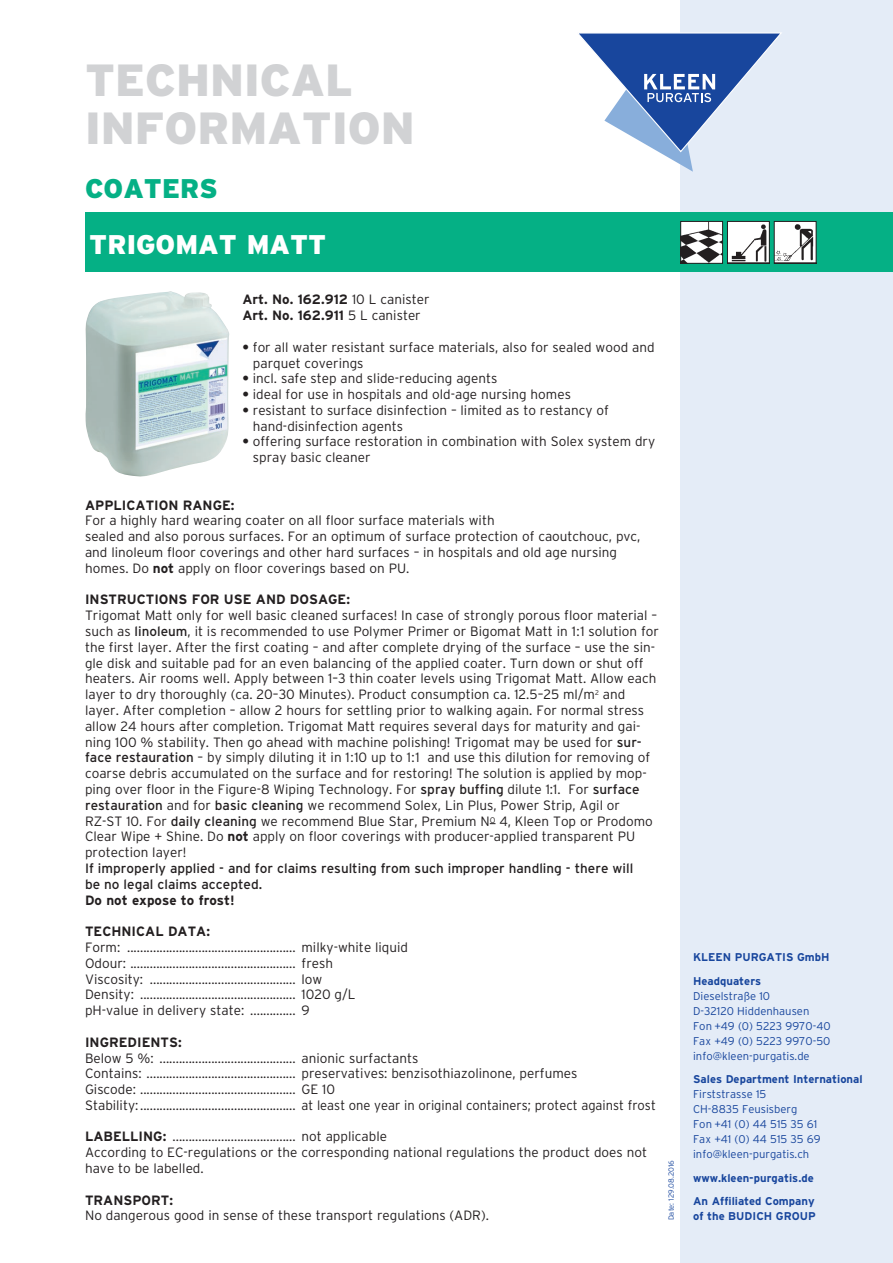
<style>
.page{position:relative;width:893px;height:1263px;background:#fff}
.page>*{position:absolute;margin:0;border:0;box-sizing:border-box;transform-origin:0 0}
.Technische_Informati{font:900 45px "Interstate";color:#d1d2d4}
.Produktname{font:900 27px "Interstate";color:#fff}
.Produktgruppe{font:900 27px "Interstate";color:#05b085}
.Grundschrift{font:300 13.5px/15.8px "Interstate";color:#231f20}
.Grundschrift-2{font:700 13.5px "Interstate";color:#231f20}
.Grundschrift-3{font:13.5px/15.8px "Interstate";color:#231f20}
.t1{font:300 11.25px/15px "Interstate";color:#18469d}
.t2{font:700 11.25px/15px "Interstate";color:#18469d}
.t3{font:300 7.5px "Interstate";color:#18469d}
.s1{font-weight:300}
.s2{font-weight:700}
.s3{font-weight:400}
</style>
<div class="page">
<div style="left:680px;top:0;width:213px;height:1263px;background:#e4ecf7"></div>
<svg style="left:579px;top:32px;width:203px;height:140px"></svg>
<div style="left:85px;top:213px;width:808px;height:59px;background:#05b085"></div>
<img style="left:729px;top:223px;width:39px;height:39px">
<div style="left:727px;top:221px;width:43px;height:43px;border:1px solid #231f20"></div>
<img style="left:776px;top:223px;width:38px;height:39px">
<div style="left:774px;top:221px;width:42px;height:43px;border:1px solid #231f20"></div>
<img style="left:682px;top:223px;width:39px;height:39px">
<div style="left:680px;top:221px;width:43px;height:43px;border:1px solid #231f20"></div>
<img style="left:85px;top:291px;width:144px;height:186px">
<p class="Technische_Informati" style="left:85px;top:55px;width:269px">TECHNICAL</p>
<p class="Technische_Informati" style="left:85px;top:103px;width:331px">INFORMATION</p>
<p class="Produktgruppe" style="left:85px;top:173px;width:134px">COATERS</p>
<p class="Produktname" style="left:89px;top:229px;width:238px">TRIGOMAT MATT</p>
<p class="Grundschrift-2" style="left:242px;top:292px;width:189px">Art. No. 162.912 <span class="s1">10 L canister</span></p>
<p class="Grundschrift-2" style="left:242px;top:308px;width:180px">Art. No. 162.911 <span class="s1">5 L canister</span></p>
<p class="Grundschrift" style="left:253px;top:339px;width:403px;text-indent:-10px"><span class="s2">•</span> for all water resistant surface materials, also for sealed wood and parquet coverings</p>
<p class="Grundschrift" style="left:242px;top:371px;width:257px"><span class="s2">•</span> incl. safe step and slide-reducing agents</p>
<p class="Grundschrift" style="left:242px;top:386px;width:330px"><span class="s2">•</span> ideal for use in hospitals and old-age nursing homes</p>
<p class="Grundschrift" style="left:253px;top:402px;width:358px;text-indent:-10px"><span class="s2">•</span> resistant to surface disinfection – limited as to restancy of hand-disinfection agents</p>
<p class="Grundschrift" style="left:253px;top:434px;width:404px;text-indent:-10px"><span class="s2">•</span> offering surface restoration in combination with Solex system dry spray basic cleaner</p>
<p class="Grundschrift-2" style="left:85px;top:497px;width:151px">APPLICATION RANGE:</p>
<p class="Grundschrift" style="left:85px;top:513px;width:557px">For a highly hard wearing coater on all floor surface materials with<br>sealed and also porous surfaces. For an optimum of surface protection of caoutchouc, pvc, and linoleum floor coverings and other hard surfaces – in hospitals and old age nursing homes. Do <span class="s2">not</span> apply on floor coverings based on PU.</p>
<p class="Grundschrift-2" style="left:85px;top:592px;width:266px">INSTRUCTIONS FOR USE AND DOSAGE:</p>
<p class="Grundschrift" style="left:85px;top:607px;width:575px">Trigomat Matt only for well basic cleaned surfaces! In case of strongly porous floor material – such as <span class="s3">linoleum</span>, it is recommended to use Polymer Primer or Bigomat Matt in 1:1 solution for the first layer. After the first coating – and after complete drying of the surface – use the sin&shy;gle disk and suitable pad for an even balancing of the applied coater. Turn down or shut off heaters. Air rooms well. Apply between 1–3 thin coater levels using Trigomat Matt. Allow each layer to dry thoroughly (ca. 20–30 Minutes). Product consumption ca. 12.5–25 ml/m<sup>2</sup> and layer. After completion – allow 2 hours for settling prior to walking again. For normal stress allow 24 hours after completion. Trigomat Matt requires several days for maturity and gai&shy;ning 100 % stability. Then go ahead with machine polishing! Trigomat may be used for <span class="s3">sur&shy;face restauration</span> – by simply diluting it in 1:10 up to 1:1 and use this dilution for removing of coarse debris accumulated on the surface and for restoring! The solution is applied by mop&shy;ping over floor in the Figure-8 Wiping Technology. For <span class="s3">spray buffing</span> dilute 1:1. For <span class="s3">surface restauration</span> and for <span class="s3">basic cleaning</span> we recommend Solex, Lin Plus, Power Strip, Agil or RZ-ST 10. For <span class="s3">daily cleaning</span> we recommend Blue Star, Premium N<sup>O</sup> 4, Kleen Top or Prodomo Clear Wipe + Shine. Do <span class="s2">not</span> apply on floor coverings with producer-applied transparent PU protection layer!</p>
<p class="Grundschrift-3" style="left:85px;top:860px;width:550px">If improperly applied - and for claims resulting from such improper handling - there will be no legal claims accepted.</p>
<p class="Grundschrift-2" style="left:85px;top:892px;width:151px">Do not expose to frost!</p>
<p class="Grundschrift-2" style="left:85px;top:924px;width:126px">TECHNICAL DATA:</p>
<p class="Grundschrift" style="left:85px;top:939px;width:324px">Form: .................................................... milky-white liquid</p>
<p class="Grundschrift" style="left:85px;top:955px;width:250px">Odour: ................................................... fresh</p>
<p class="Grundschrift" style="left:85px;top:971px;width:239px">Viscosity: ............................................. low</p>
<p class="Grundschrift" style="left:85px;top:986px;width:272px">Density: ................................................ 1020 g/L</p>
<p class="Grundschrift" style="left:85px;top:1002px;width:226px">pH-value in delivery state: .............. 9</p>
<p class="Grundschrift-2" style="left:85px;top:1034px;width:98px">INGREDIENTS:</p>
<p class="Grundschrift" style="left:85px;top:1050px;width:335px">Below 5 %: .......................................... anionic surfactants</p>
<p class="Grundschrift" style="left:85px;top:1065px;width:494px">Contains: .............................................. preservatives: benzisothiazolinone, perfumes</p>
<p class="Grundschrift" style="left:85px;top:1081px;width:252px">Giscode: ................................................ GE 10</p>
<p class="Grundschrift" style="left:85px;top:1097px;width:572px">Stability: ................................................ at least one year in original containers; protect against frost</p>
<p class="Grundschrift" style="left:85px;top:1129px;width:303px"><span class="s2">LABELLING:</span> ...................................... not applicable</p>
<p class="Grundschrift" style="left:85px;top:1144px;width:563px">According to EC-regulations or the corresponding national regulations the product does not have to be labelled.</p>
<p class="Grundschrift-2" style="left:85px;top:1192px;width:89px">TRANSPORT:</p>
<p class="Grundschrift" style="left:85px;top:1208px;width:405px">No dangerous good in sense of these transport regulations (ADR).</p>
<p class="t3" style="left:667px;top:1220px;width:62px;rotate:-90deg">Date: 129.08.2016</p>
<p class="t2" style="left:693px;top:950px;width:138px">KLEEN PURGATIS GmbH</p>
<p class="t1" style="left:693px;top:973px;width:139px"><span class="s2">Headquaters<br></span>Dieselstraße 10<br>D-32120 Hiddenhausen<br>Fon +49 (0) 5223 9970-40<br>Fax +49 (0) 5223 9970-50 info@kleen-purgatis.de</p>
<p class="t1" style="left:693px;top:1072px;width:171px"><span class="s2">Sales Department International<br></span>Firststrasse 15<br>CH-8835 Feusisberg<br>Fon +41 (0) 44 515 35 61<br>Fax +41 (0) 44 515 35 69 info@kleen-purgatis.ch</p>
<p class="t2" style="left:693px;top:1170px;width:122px">www.kleen-purgatis.de</p>
<p class="t2" style="left:693px;top:1194px;width:124px">An Affiliated Company of the BUDICH GROUP</p>
</div>
